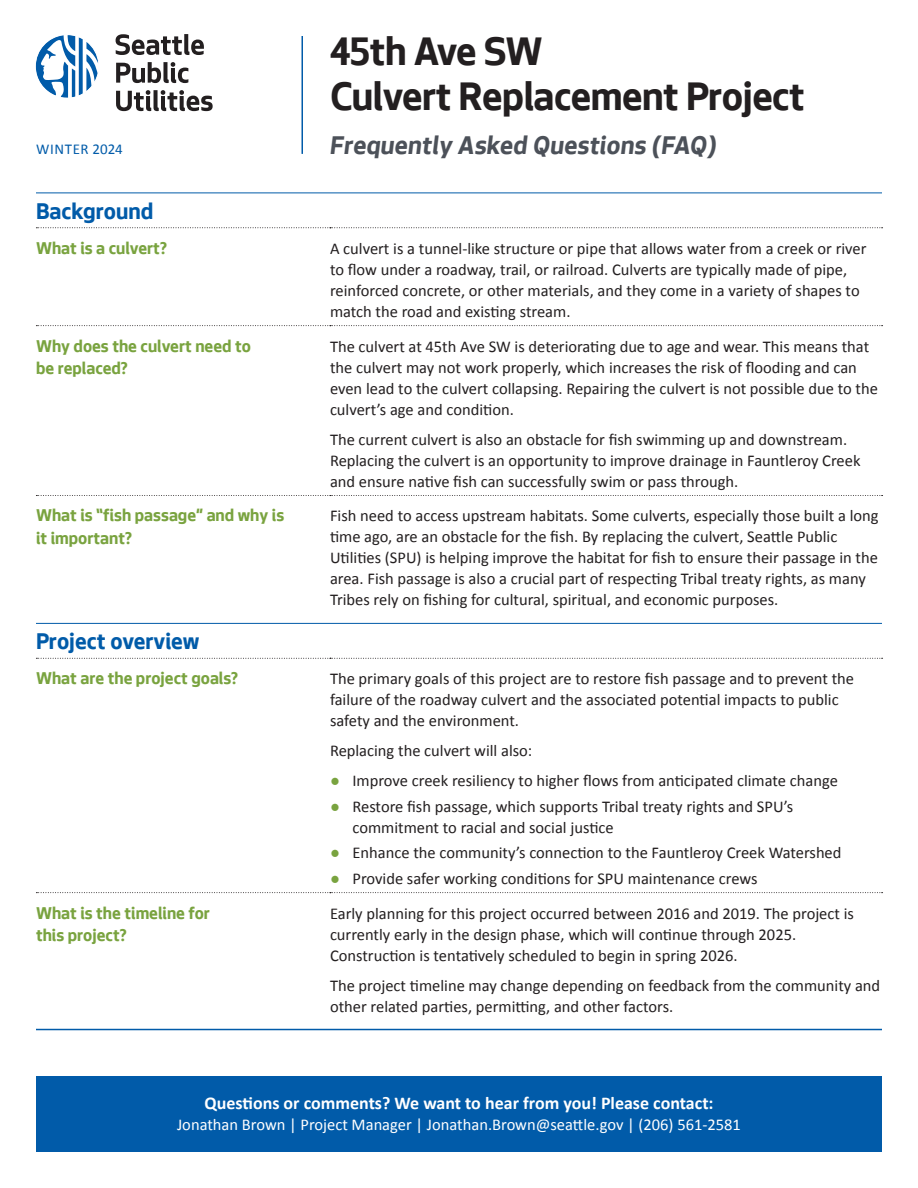
<style>
.page{position:relative;width:918px;height:1188px;background:#fff}
.page>*{position:absolute;margin:0;border:0;box-sizing:border-box;transform-origin:0 0}
.ProjectName{font:700 42px/45px "Seattle Text";letter-spacing:-.01em;color:#231f20}
.Tag{font:italic 700 27px "Seattle Text";letter-spacing:.005em;color:#4c5159}
.t1{font:700 24px "Seattle Text";color:#015ba9}
.Q{font:700 18px/22.5px "Seattle Text";color:#79a33f}
.ContactSub{font:700 18px "Calibri";color:#fff}
.Text{font:16.5px/21px "Calibri";color:#231f20}
.Text-2{font:16.5px "Calibri";color:#fff}
.Date{font:15px "Calibri";letter-spacing:.04em;color:#015ba9}
.s1{color:#79a33f}
</style>
<div class="page">
<svg style="left:116px;top:62px;width:72px;height:21px"></svg>
<svg style="left:116px;top:90px;width:97px;height:21px"></svg>
<svg style="left:116px;top:34px;width:88px;height:21px"></svg>
<svg style="left:35px;top:35px;width:64px;height:63px"></svg>
<svg style="left:36px;top:325px;width:847px;height:1px"></svg>
<svg style="left:36px;top:495px;width:847px;height:1px"></svg>
<hr style="left:36px;top:193px;width:294px;height:1px;background:#015ba9">
<hr style="left:330px;top:193px;width:552px;height:1px;background:#015ba9">
<svg style="left:36px;top:227px;width:847px;height:1px"></svg>
<svg style="left:36px;top:658px;width:847px;height:1px"></svg>
<svg style="left:36px;top:892px;width:847px;height:1px"></svg>
<hr style="left:36px;top:623px;width:294px;height:1px;background:#015ba9">
<hr style="left:330px;top:623px;width:552px;height:1px;background:#015ba9">
<hr style="left:36px;top:1029px;width:294px;height:1px;background:#015ba9">
<hr style="left:330px;top:1029px;width:552px;height:1px;background:#015ba9">
<div style="left:36px;top:1076px;width:846px;height:76px;background:#015ba9"></div>
<hr style="left:302px;top:36px;width:1px;height:118px;background:#015ba9">
<p class="Date" style="left:36px;top:138px;width:88px">WINTER 2024</p>
<p class="ProjectName" style="left:330px;top:27px;width:476px">45th Ave SW<br>Culvert Replacement Project</p>
<p class="Tag" style="left:330px;top:126px;width:388px">Frequently Asked Questions (FAQ)</p>
<p class="t1" style="left:36px;top:194px;width:119px">Background</p>
<p class="Q" style="left:36px;top:236px;width:133px">What is a culvert?</p>
<p class="Text" style="left:330px;top:237px;width:538px">A culvert is a tunnel-like structure or pipe that allows water from a creek or river to flow under a roadway, trail, or railroad. Culverts are typically made of pipe, reinforced concrete, or other materials, and they come in a variety of shapes to match the road and existing stream.</p>
<p class="Q" style="left:36px;top:333px;width:216px">Why does the culvert need to be replaced?</p>
<p class="Text" style="left:330px;top:335px;width:549px">The culvert at 45th Ave SW is deteriorating due to age and wear. This means that the culvert may not work properly, which increases the risk of flooding and can even lead to the culvert collapsing. Repairing the culvert is not possible due to the culvert’s age and condition.</p>
<p class="Text" style="left:330px;top:428px;width:532px">The current culvert is also an obstacle for fish swimming up and downstream.<br>Replacing the culvert is an opportunity to improve drainage in Fauntleroy Creek and ensure native fish can successfully swim or pass through.</p>
<p class="Q" style="left:36px;top:503px;width:250px">What is “fish passage” and why is it important?</p>
<p class="Text" style="left:330px;top:505px;width:550px">Fish need to access upstream habitats. Some culverts, especially those built a long time ago, are an obstacle for the fish. By replacing the culvert, Seattle Public Utilities (SPU) is helping improve the habitat for fish to ensure their passage in the area. Fish passage is also a crucial part of respecting Tribal treaty rights, as many Tribes rely on fishing for cultural, spiritual, and economic purposes.</p>
<p class="t1" style="left:36px;top:625px;width:165px">Project overview</p>
<p class="Q" style="left:36px;top:666px;width:204px">What are the project goals?</p>
<p class="Text" style="left:330px;top:668px;width:526px">The primary goals of this project are to restore fish passage and to prevent the failure of the roadway culvert and the associated potential impacts to public safety and the environment.</p>
<p class="Text" style="left:330px;top:740px;width:204px">Replacing the culvert will also:</p>
<p class="Text" style="left:330px;top:770px;width:509px"><span class="s1">●</span> Improve creek resiliency to higher flows from anticipated climate change</p>
<p class="Text" style="left:353px;top:795px;width:442px;text-indent:-23px"><span class="s1">●</span> Restore fish passage, which supports Tribal treaty rights and SPU’s commitment to racial and social justice</p>
<p class="Text" style="left:330px;top:842px;width:513px"><span class="s1">●</span> Enhance the community’s connection to the Fauntleroy Creek Watershed</p>
<p class="Text" style="left:330px;top:867px;width:429px"><span class="s1">●</span> Provide safer working conditions for SPU maintenance crews</p>
<p class="Q" style="left:36px;top:900px;width:176px">What is the timeline for this project?</p>
<p class="Text" style="left:330px;top:902px;width:525px">Early planning for this project occurred between 2016 and 2019. The project is currently early in the design phase, which will continue through 2025.<br>Construction is tentatively scheduled to begin in spring 2026.</p>
<p class="Text" style="left:330px;top:974px;width:552px">The project timeline may change depending on feedback from the community and other related parties, permitting, and other factors.</p>
<p class="ContactSub" style="left:204px;top:1091px;width:511px">Questions or comments? We want to hear from you! Please contact:</p>
<p class="Text-2" style="left:177px;top:1113px;width:565px">Jonathan Brown | Project Manager | Jonathan.Brown@seattle.gov | (206) 561-2581</p>
</div>
